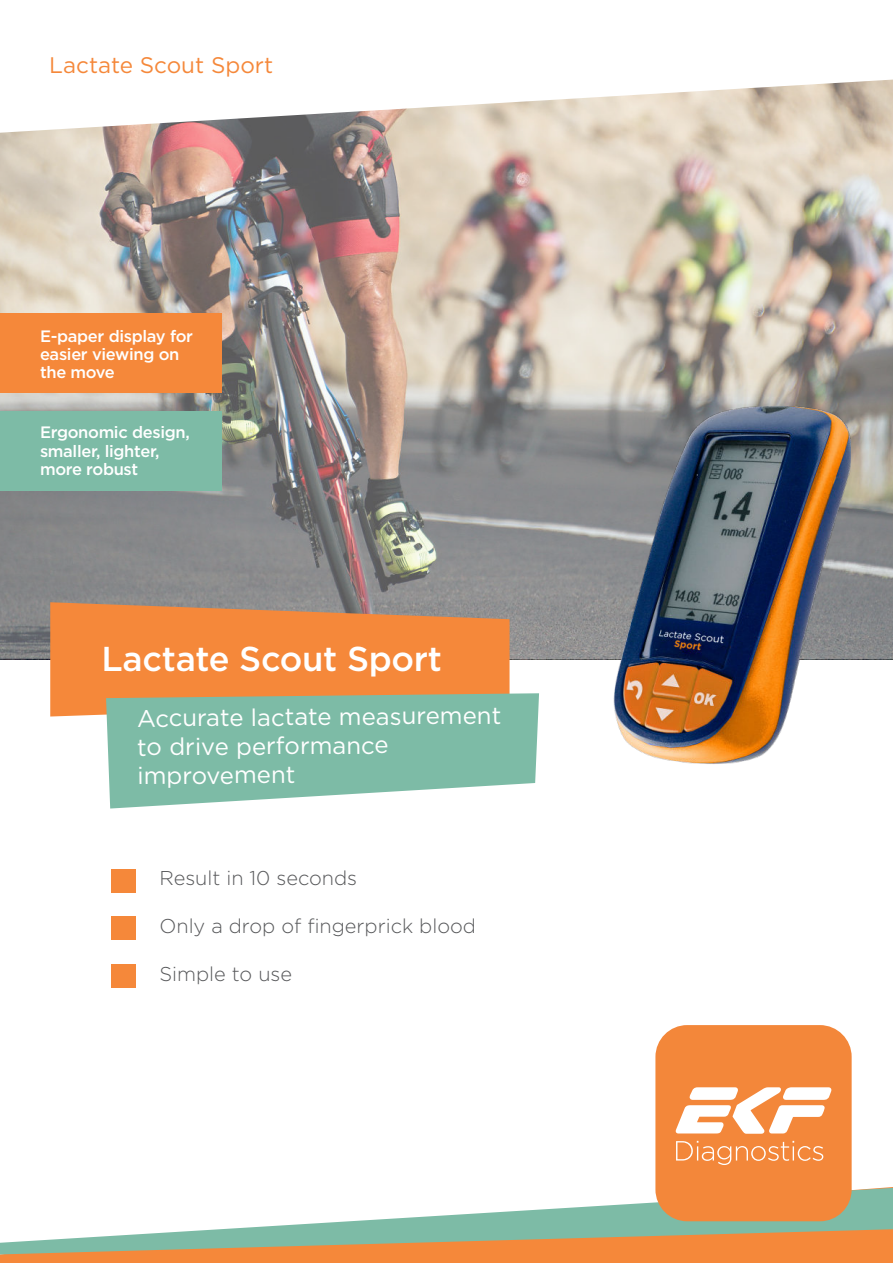
<style>
.page{position:relative;width:893px;height:1263px;background:#fff}
.page>*{position:absolute;margin:0;border:0;box-sizing:border-box;transform-origin:0 0}
.t1{font:500 34.5px "Gotham";letter-spacing:-.01em;color:#fff}
.t2{font:24px/29.2px "Gotham";letter-spacing:-.01em;color:#fff}
.t3{font:22.5px "Gotham";color:#f5883a}
.t4{font:300 19.95px "Gotham";color:#57585a}
.t5{font:500 16.5px/18.1px "Gotham";letter-spacing:-.02em;color:#fff}
</style>
<div class="page">
<img style="left:0;top:133px;width:893px;height:526px">
<div style="left:0;top:313px;width:221px;height:79px;background:#f5883a"></div>
<img style="left:588px;top:407px;width:262px;height:357px">
<svg style="left:0;top:79px;width:893px;height:54px"></svg>
<svg style="left:50px;top:602px;width:460px;height:114px;fill:#f5883a"></svg>
<svg style="left:106px;top:693px;width:433px;height:115px;fill:#7dbba6"></svg>
<div style="left:111px;top:869px;width:25px;height:23px;background:#f5883a"></div>
<div style="left:111px;top:916px;width:25px;height:24px;background:#f5883a"></div>
<div style="left:111px;top:964px;width:25px;height:24px;background:#f5883a"></div>
<div style="left:0;top:412px;width:221px;height:79px;background:#7dbba6"></div>
<svg style="left:0;top:1187px;width:893px;height:76px;fill:#f5883a"></svg>
<svg style="left:0;top:1188px;width:893px;height:66px"></svg>
<div style="left:655px;top:1025px;width:197px;height:196px;background:#f3873a;border-radius:32px"></div>
<svg style="left:675px;top:1087px;width:157px;height:47px"></svg>
<svg style="left:676px;top:1141px;width:147px;height:24px"></svg>
<h3 class="t3" style="left:49px;top:55px;width:225px">Lactate Scout Sport</h3>
<p class="t5" style="left:40px;top:328px;width:155px">E-paper display for easier viewing on the move</p>
<p class="t5" style="left:40px;top:424px;width:151px">Ergonomic design, smaller, lighter, more robust</p>
<h1 class="t1" style="left:102px;top:643px;width:342px">Lactate Scout Sport</h1>
<h2 class="t2" style="left:137px;top:703px;width:366px">Accurate lactate measurement to drive performance improvement</h2>
<p class="t4" style="left:159px;top:869px;width:199px">Result in 10 seconds</p>
<p class="t4" style="left:159px;top:917px;width:318px">Only a drop of fingerprick blood</p>
<p class="t4" style="left:159px;top:965px;width:134px">Simple to use</p>
</div>
